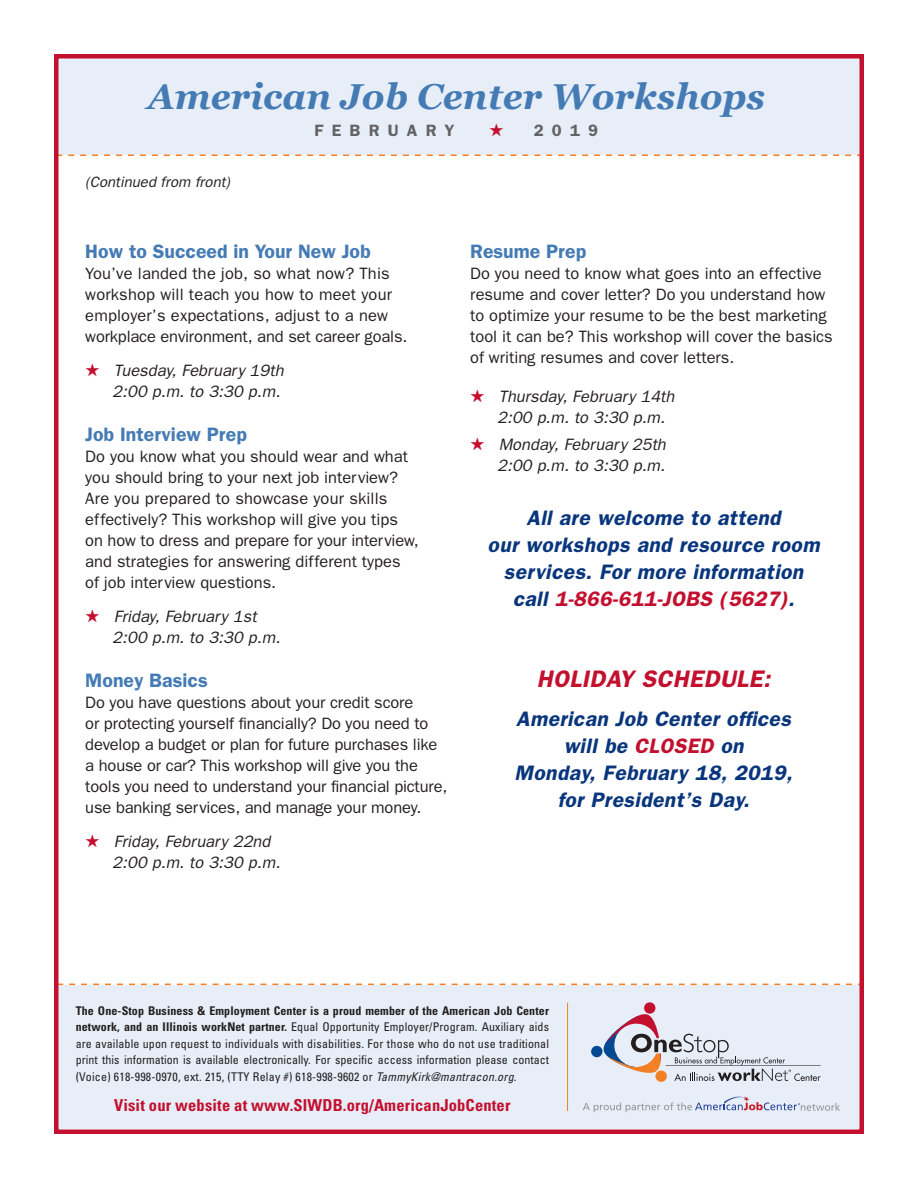
<style>
.page{position:relative;width:918px;height:1188px;background:#fff}
.page>*{position:absolute;margin:0;border:0;box-sizing:border-box;transform-origin:0 0}
.t1{font:italic 700 36px "Georgia";color:#457bb5}
.t2{font:italic 600 24px "Franklin Gothic";letter-spacing:.02em;color:#c3102e}
.t3{font:italic 600 21px/27px "Franklin Gothic";letter-spacing:.02em;color:#08357c;text-align:center}
.t4{font:italic 600 21px "Franklin Gothic";letter-spacing:.02em;color:#c3102e}
.t5{font:600 19.5px "Franklin Gothic";color:#457bb5}
.t6{font:16.5px/21px "Franklin Gothic";color:#231f20}
.t7{font:italic 16.5px "Franklin Gothic";color:#231f20}
.t8{font:700 condensed 16.5px "Univers";letter-spacing:.01em;color:#c3102f}
.t9{font:600 16.5px "Franklin Gothic";letter-spacing:.5em;color:#636366}
.t10{font:italic 15px "Franklin Gothic";color:#231f20}
.t11{font:condensed 12px/16.5px "Univers";letter-spacing:.02em;color:#231f20;text-align:justify}
.s1{color:#c3102e}
.s2{color:#08357c}
.s3{font-weight:700}
.s4{font-style:italic}
</style>
<div class="page">
<div style="left:54px;top:57px;width:809px;height:97px;background:#e8eef8"></div>
<div style="left:55px;top:986px;width:808px;height:143px;background:#e8eef8"></div>
<svg style="left:59px;top:984px;width:800px;height:1px"></svg>
<svg style="left:59px;top:155px;width:800px;height:1px"></svg>
<div style="left:54px;top:54px;width:810px;height:1080px;border:4px solid #c3102e"></div>
<svg style="left:583px;top:1096px;width:257px;height:16px"></svg>
<svg style="left:591px;top:1002px;width:230px;height:80px"></svg>
<hr style="left:567px;top:1003px;width:1px;height:108px;background:#f48026">
<p class="t1" style="left:148px;top:70px;width:619px">American Job Center Workshops</p>
<p class="t9" style="left:315px;top:121px;width:141px">FEBRUARY</p>
<p class="t9" style="left:489px;top:121px;width:111px"><span class="s1">★</span> 2019</p>
<p class="t10" style="left:85px;top:174px;width:146px">(Continued from front)</p>
<p class="t5" style="left:85px;top:239px;width:287px">How to Succeed in Your New Job</p>
<p class="t6" style="left:85px;top:263px;width:306px">You’ve landed the job, so what now? This</p>
<p class="t6" style="left:85px;top:284px;width:308px">workshop will teach you how to meet your</p>
<p class="t6" style="left:85px;top:305px;width:304px">employer’s expectations, adjust to a new</p>
<p class="t6" style="left:85px;top:326px;width:324px">workplace environment, and set career goals.</p>
<p class="t7" style="left:85px;top:361px;width:200px"><span class="s1">★</span> Tuesday, February 19th</p>
<p class="t7" style="left:112px;top:382px;width:169px">2:00 p.m. to 3:30 p.m.</p>
<p class="t5" style="left:85px;top:422px;width:163px">Job Interview Prep</p>
<p class="t6" style="left:85px;top:446px;width:324px">Do you know what you should wear and what</p>
<p class="t6" style="left:85px;top:467px;width:314px">you should bring to your next job interview?</p>
<p class="t6" style="left:85px;top:488px;width:304px">Are you prepared to showcase your skills</p>
<p class="t6" style="left:85px;top:509px;width:314px">effectively? This workshop will give you tips</p>
<p class="t6" style="left:85px;top:530px;width:335px">on how to dress and prepare for your interview,</p>
<p class="t6" style="left:85px;top:551px;width:317px">and strategies for answering different types</p>
<p class="t6" style="left:85px;top:572px;width:192px">of job interview questions.</p>
<p class="t7" style="left:85px;top:607px;width:173px"><span class="s1">★</span> Friday, February 1st</p>
<p class="t7" style="left:112px;top:628px;width:169px">2:00 p.m. to 3:30 p.m.</p>
<p class="t5" style="left:85px;top:668px;width:124px">Money Basics</p>
<p class="t6" style="left:85px;top:692px;width:330px">Do you have questions about your credit score</p>
<p class="t6" style="left:85px;top:713px;width:354px">or protecting yourself financially? Do you need to develop a budget or plan for future purchases like</p>
<p class="t6" style="left:85px;top:755px;width:364px">a house or car? This workshop will give you the tools you need to understand your financial picture, use banking services, and manage your money.</p>
<p class="t7" style="left:85px;top:832px;width:187px"><span class="s1">★</span> Friday, February 22nd</p>
<p class="t7" style="left:112px;top:853px;width:169px">2:00 p.m. to 3:30 p.m.</p>
<p class="t5" style="left:470px;top:239px;width:118px">Resume Prep</p>
<p class="t6" style="left:470px;top:263px;width:364px">Do you need to know what goes into an effective resume and cover letter? Do you understand how to optimize your resume to be the best marketing tool it can be? This workshop will cover the basics of writing resumes and cover letters.</p>
<p class="t7" style="left:470px;top:387px;width:206px"><span class="s1">★</span> Thursday, February 14th</p>
<p class="t7" style="left:497px;top:408px;width:169px">2:00 p.m. to 3:30 p.m.</p>
<p class="t7" style="left:470px;top:435px;width:197px"><span class="s1">★</span> Monday, February 25th</p>
<p class="t7" style="left:497px;top:456px;width:169px">2:00 p.m. to 3:30 p.m.</p>
<p class="t3" style="left:527px;top:504px;width:256px">All are welcome to attend</p>
<p class="t3" style="left:488px;top:531px;width:333px">our workshops and resource room</p>
<p class="t3" style="left:504px;top:558px;width:301px">services. For more information</p>
<p class="t4" style="left:513px;top:586px;width:283px"><span class="s2">call</span> 1-866-611-JOBS (5627)<span class="s2">.</span></p>
<p class="t2" style="left:537px;top:664px;width:235px">HOLIDAY SCHEDULE:</p>
<p class="t3" style="left:515px;top:705px;width:279px">American Job Center offices will be <span class="s1">CLOSED</span> on<br>Monday, February 18, 2019, for President’s Day.</p>
<p class="t11" style="left:76px;top:1002px;width:475px"><span class="s3">The One-Stop Business &amp; Employment Center is a proud member of the American Job Center network, and an Illinois workNet partner.</span> Equal Opportunity Employer/Program. Auxiliary aids are available upon request to individuals with disabilities. For those who do not use traditional print this information is available electronically. For specific access information please contact (Voice) 618-998-0970, ext. 215, (TTY Relay #) 618-998-9602 or <span class="s4">TammyKirk@mantracon.org</span>.</p>
<p class="t8" style="left:114px;top:1095px;width:398px">Visit our website at www.SIWDB.org/AmericanJobCenter</p>
</div>
